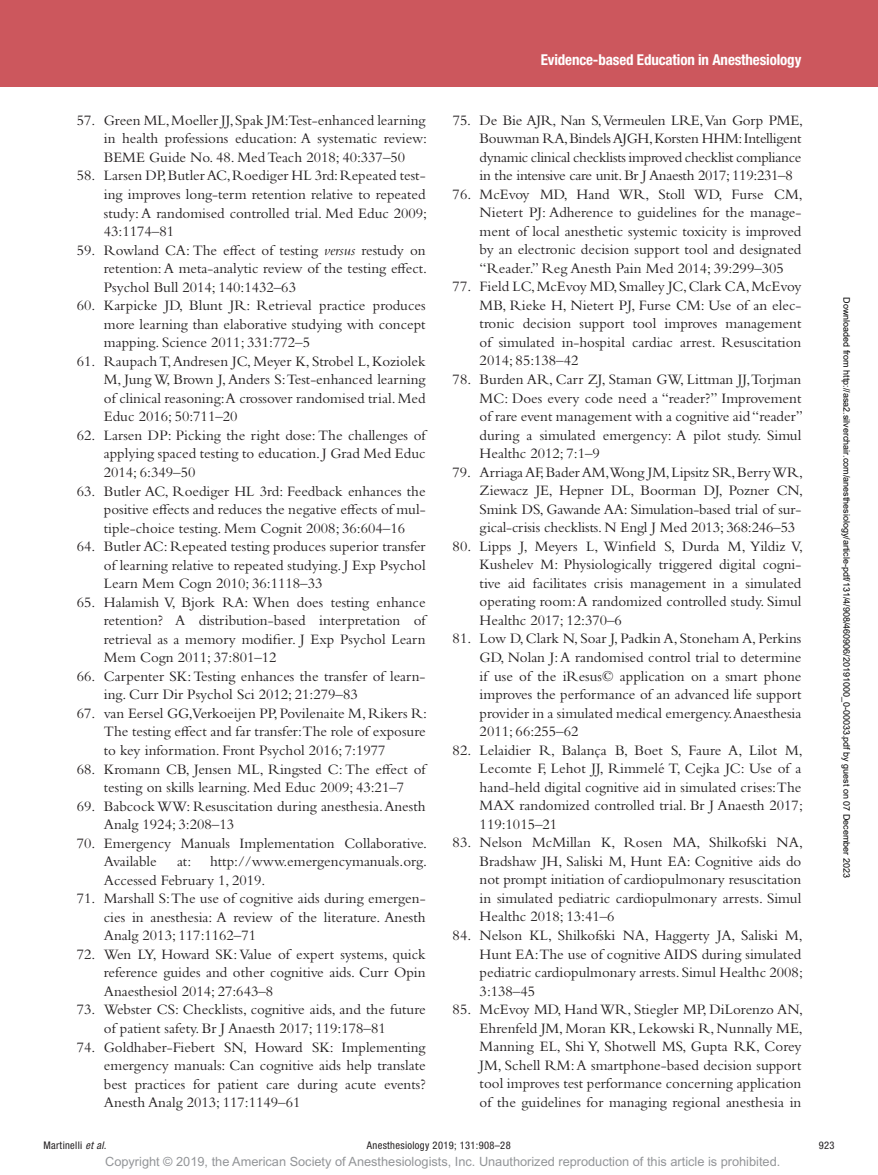
<style>
.page{position:relative;width:878px;height:1175px;background:#fff}
.page>*{position:absolute;margin:0;border:0;box-sizing:border-box;transform-origin:0 0}
.t1{font:15px/18.6px "Bembo Std";color:#231f20;text-align:justify}
.t2{font:700 condensed 15px "Helvetica Neue LT Std";letter-spacing:-.01em;color:#fff}
.t3{font:12.75px "Arial MT Std";color:#939598}
.t4{font:condensed 10.5px "Helvetica Neue LT Std";letter-spacing:.03em;color:#231f20}
.t5{font:9px "Arial";color:#000}
.s1{font-style:italic}
</style>
<div class="page">
<div style="left:0;top:0;width:878px;height:86px;background:#cc575d"></div>
<p class="t1" style="left:104px;top:111px;width:325px;text-indent:-27px">57. Green ML, Moeller JJ, Spak JM:Test-enhanced learning in health professions education: A systematic review:<br>BEME Guide No. 48. Med Teach 2018; 40:337–50</p>
<p class="t1" style="left:104px;top:166px;width:325px;text-indent:-27px">58. Larsen DP, Butler AC, Roediger HL 3rd: Repeated test&shy;ing improves long-term retention relative to repeated study: A randomised controlled trial. Med Educ 2009; 43:1174–81</p>
<p class="t1" style="left:104px;top:240px;width:325px;text-indent:-27px">59. Rowland CA: The effect of testing <span class="s1">versus</span> restudy on retention: A meta-analytic review of the testing effect.<br>Psychol Bull 2014; 140:1432–63</p>
<p class="t1" style="left:104px;top:296px;width:323px;text-indent:-27px">60. Karpicke JD, Blunt JR: Retrieval practice produces more learning than elaborative studying with concept mapping. Science 2011; 331:772–5</p>
<p class="t1" style="left:104px;top:351px;width:323px;text-indent:-27px">61. Raupach T, Andresen JC, Meyer K, Strobel L, Koziolek M, Jung W, Brown J, Anders S: Test-enhanced learning of clinical reasoning: A crossover randomised trial. Med Educ 2016; 50:711–20</p>
<p class="t1" style="left:104px;top:425px;width:323px;text-indent:-27px">62. Larsen DP: Picking the right dose: The challenges of applying spaced testing to education. J Grad Med Educ 2014; 6:349–50</p>
<p class="t1" style="left:104px;top:481px;width:323px;text-indent:-27px">63. Butler AC, Roediger HL 3rd: Feedback enhances the positive effects and reduces the negative effects of mul&shy;tiple-choice testing. Mem Cognit 2008; 36:604–16</p>
<p class="t1" style="left:104px;top:537px;width:323px;text-indent:-27px">64. Butler AC: Repeated testing produces superior transfer of learning relative to repeated studying. J Exp Psychol Learn Mem Cogn 2010; 36:1118–33</p>
<p class="t1" style="left:104px;top:592px;width:323px;text-indent:-27px">65. Halamish V, Bjork RA: When does testing enhance retention? A distribution-based interpretation of retrieval as a memory modifier. J Exp Psychol Learn Mem Cogn 2011; 37:801–12</p>
<p class="t1" style="left:104px;top:666px;width:323px;text-indent:-27px">66. Carpenter SK: Testing enhances the transfer of learn&shy;ing. Curr Dir Psychol Sci 2012; 21:279–83</p>
<p class="t1" style="left:104px;top:703px;width:325px;text-indent:-27px">67. van Eersel GG,Verkoeijen PP, Povilenaite M, Rikers R:<br>The testing effect and far transfer:The role of exposure to key information. Front Psychol 2016; 7:1977</p>
<p class="t1" style="left:77px;top:759px;width:350px;text-align:center">68. Kromann CB, Jensen ML, Ringsted C: The effect of testing on skills learning. Med Educ 2009; 43:21–7</p>
<p class="t1" style="left:104px;top:796px;width:323px;text-indent:-27px">69. Babcock WW: Resuscitation during anesthesia. Anesth<br>Analg 1924; 3:208–13</p>
<p class="t1" style="left:104px;top:833px;width:325px;text-indent:-27px">70. Emergency Manuals Implementation Collaborative.<br>Available</p>
<p class="t1" style="left:104px;top:852px;width:325px;text-indent:106px">http://www.emergencymanuals.org.<br>Accessed February 1, 2019.</p>
<p class="t1" style="left:104px;top:889px;width:323px;text-indent:-27px">71. Marshall S: The use of cognitive aids during emergen&shy;cies in anesthesia: A review of the literature. Anesth Analg 2013; 117:1162–71</p>
<p class="t1" style="left:104px;top:944px;width:323px;text-indent:-27px">72. Wen LY, Howard SK: Value of expert systems, quick reference guides and other cognitive aids. Curr Opin Anaesthesiol 2014; 27:643–8</p>
<p class="t1" style="left:104px;top:1000px;width:323px;text-indent:-27px">73. Webster CS: Checklists, cognitive aids, and the future of patient safety. Br J Anaesth 2017; 119:178–81</p>
<p class="t1" style="left:104px;top:1037px;width:323px;text-indent:-27px">74. Goldhaber-Fiebert SN, Howard SK: Implementing emergency manuals: Can cognitive aids help translate best practices for patient care during acute events?<br>Anesth Analg 2013; 117:1149–61</p>
<p class="t1" style="left:177px;top:852px;width:16px">at:</p>
<p class="t2" style="left:541px;top:51px;width:262px">Evidence-based Education in Anesthesiology</p>
<p class="t1" style="left:479px;top:110px;width:325px;text-indent:-27px">75. De Bie AJR, Nan S, Vermeulen LRE, Van Gorp PME, Bouwman RA, Bindels AJGH, Korsten HHM: Intelligent dynamic clinical checklists improved checklist compliance in the intensive care unit. Br J Anaesth 2017; 119:231–8</p>
<p class="t1" style="left:479px;top:184px;width:325px;text-indent:-27px">76. McEvoy MD, Hand WR, Stoll WD, Furse CM, Nietert PJ: Adherence to guidelines for the manage&shy;ment of local anesthetic systemic toxicity is improved by an electronic decision support tool and designated “Reader.” Reg Anesth Pain Med 2014; 39:299–305</p>
<p class="t1" style="left:479px;top:277px;width:323px;text-indent:-27px">77. Field LC, McEvoy MD, Smalley JC, Clark CA, McEvoy MB, Rieke H, Nietert PJ, Furse CM: Use of an elec&shy;tronic decision support tool improves management of simulated in-hospital cardiac arrest. Resuscitation 2014; 85:138–42</p>
<p class="t1" style="left:479px;top:370px;width:325px;text-indent:-27px">78. Burden AR, Carr ZJ, Staman GW, Littman JJ, Torjman MC: Does every code need a “reader?” Improvement of rare event management with a cognitive aid “reader” during a simulated emergency: A pilot study. Simul Healthc 2012; 7:1–9</p>
<p class="t1" style="left:479px;top:462px;width:325px;text-indent:-27px">79. Arriaga AF, Bader AM,Wong JM, Lipsitz SR, Berry WR, Ziewacz JE, Hepner DL, Boorman DJ, Pozner CN, Smink DS, Gawande AA: Simulation-based trial of sur&shy;gical-crisis checklists. N Engl J Med 2013; 368:246–53</p>
<p class="t1" style="left:479px;top:536px;width:325px;text-indent:-27px">80. Lipps J, Meyers L, Winfield S, Durda M, Yildiz V, Kushelev M: Physiologically triggered digital cogni&shy;tive aid facilitates crisis management in a simulated operating room: A randomized controlled study. Simul Healthc 2017; 12:370–6</p>
<p class="t1" style="left:479px;top:629px;width:323px;text-indent:-27px">81. Low D, Clark N, Soar J, Padkin A, Stoneham A, Perkins GD, Nolan J: A randomised control trial to determine if use of the iResus© application on a smart phone improves the performance of an advanced life support provider in a simulated medical emergency.Anaesthesia 2011; 66:255–62</p>
<p class="t1" style="left:479px;top:740px;width:325px;text-indent:-27px">82. Lelaidier R, Balança B, Boet S, Faure A, Lilot M, Lecomte F, Lehot JJ, Rimmelé T, Cejka JC: Use of a hand-held digital cognitive aid in simulated crises:The MAX randomized controlled trial. Br J Anaesth 2017; 119:1015–21</p>
<p class="t1" style="left:479px;top:833px;width:325px;text-indent:-27px">83. Nelson McMillan K, Rosen MA, Shilkofski NA, Bradshaw JH, Saliski M, Hunt EA: Cognitive aids do not prompt initiation of cardiopulmonary resuscitation in simulated pediatric cardiopulmonary arrests. Simul Healthc 2018; 13:41–6</p>
<p class="t1" style="left:479px;top:925px;width:325px;text-indent:-27px">84. Nelson KL, Shilkofski NA, Haggerty JA, Saliski M, Hunt EA:The use of cognitive AIDS during simulated pediatric cardiopulmonary arrests. Simul Healthc 2008; 3:138–45</p>
<p class="t1" style="left:479px;top:999px;width:325px;text-indent:-27px">85. McEvoy MD, Hand WR, Stiegler MP, DiLorenzo AN, Ehrenfeld JM, Moran KR, Lekowski R, Nunnally ME, Manning EL, Shi Y, Shotwell MS, Gupta RK, Corey JM, Schell RM: A smartphone-based decision support tool improves test performance concerning application of the guidelines for managing regional anesthesia in</p>
<p class="t5" style="left:850px;top:297px;width:582px;rotate:90deg">Downloaded from http://asa2.silverchair.com/anesthesiology/article-pdf/131/4/908/460906/20191000_0-00033.pdf by guest on 07 December 2023</p>
<p class="t4" style="left:44px;top:1139px;width:64px">Martinelli <span class="s1">et al.</span></p>
<p class="t4" style="left:367px;top:1139px;width:145px">Anesthesiology 2019; 131:908–28</p>
<p class="t4" style="left:818px;top:1139px;width:17px">923</p>
<p class="t3" style="left:105px;top:1154px;width:676px">Copyright © 2019, the American Society of Anesthesiologists, Inc. Unauthorized reproduction of this article is prohibited.</p>
</div>
